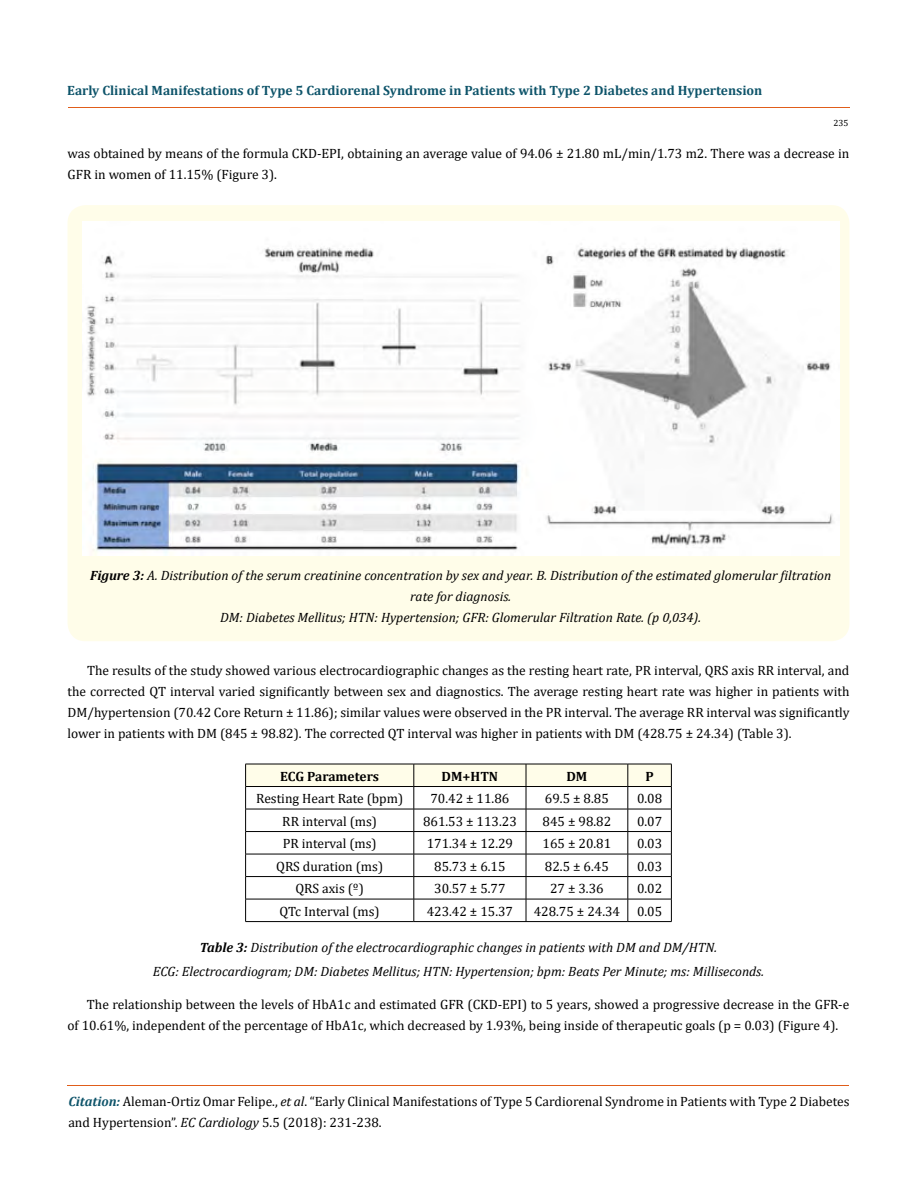
<style>
.page{position:relative;width:917px;height:1190px;background:#fff}
.page>*{position:absolute;margin:0;border:0;box-sizing:border-box;transform-origin:0 0}
.t1{font:13.5px/21px "Cambria";color:#000}
.t2{font:italic 13.5px/21px "Cambria";color:#000;text-align:center}
.t3{font:700 13.5px "Cambria";color:#0e546a}
.t4{font:700 13.5px "Cambria";color:#000}
.t5{font:9px "Cambria";color:#000}
.s1{font-weight:700}
.s2{font-weight:700;font-style:italic;color:#0e546a}
.s3{font-style:italic}
</style>
<div class="page">
<hr style="left:68px;top:108px;width:781px;height:1px;background:#e05d1a">
<hr style="left:67px;top:1084px;width:782px;height:1px;background:#e05d1a">
<div style="left:68px;top:205px;width:781px;height:436px;background:#fffde9;border-radius:18px"></div>
<img style="left:82px;top:222px;width:757px;height:333px">
<hr style="left:245px;top:763px;width:169px;height:1px;background:#000">
<hr style="left:414px;top:763px;width:112px;height:1px;background:#000">
<hr style="left:526px;top:763px;width:101px;height:1px;background:#000">
<hr style="left:627px;top:763px;width:44px;height:1px;background:#000">
<svg style="left:245px;top:764px;width:427px;height:157px"></svg>
<hr style="left:245px;top:921px;width:169px;height:1px;background:#000">
<hr style="left:414px;top:921px;width:112px;height:1px;background:#000">
<hr style="left:526px;top:921px;width:101px;height:1px;background:#000">
<hr style="left:627px;top:921px;width:44px;height:1px;background:#000">
<p class="t3" style="left:67px;top:80px;width:696px">Early Clinical Manifestations of Type 5 Cardiorenal Syndrome in Patients with Type 2 Diabetes and Hypertension</p>
<p class="t5" style="left:833px;top:118px;width:16px">235</p>
<p class="t1" style="left:68px;top:143px;width:783px">was obtained by means of the formula CKD-EPI, obtaining an average value of 94.06 ± 21.80 mL/min/1.73 m2. There was a decrease in<br>GFR in women of 11.15% (Figure 3).</p>
<p class="t2" style="left:90px;top:564px;width:742px"><span class="s1">Figure 3:</span> A. Distribution of the serum creatinine concentration by sex and year. B. Distribution of the estimated glomerular filtration rate for diagnosis.<br>DM: Diabetes Mellitus; HTN: Hypertension; GFR: Glomerular Filtration Rate. (p 0,034).</p>
<p class="t1" style="left:68px;top:659px;width:783px;text-align:justify;text-indent:19px">The results of the study showed various electrocardiographic changes as the resting heart rate, PR interval, QRS axis RR interval, and the corrected QT interval varied significantly between sex and diagnostics. The average resting heart rate was higher in patients with DM/hypertension (70.42 Core Return ± 11.86); similar values were observed in the PR interval. The average RR interval was significantly lower in patients with DM (845 ± 98.82). The corrected QT interval was higher in patients with DM (428.75 ± 24.34) (Table 3).</p>
<p class="t4" style="left:280px;top:766px;width:100px">ECG Parameters</p>
<p class="t4" style="left:441px;top:766px;width:58px">DM+HTN</p>
<p class="t4" style="left:566px;top:766px;width:22px">DM</p>
<p class="t4" style="left:645px;top:766px;width:10px">P</p>
<p class="t1" style="left:256px;top:788px;width:148px">Resting Heart Rate (bpm)</p>
<p class="t1" style="left:430px;top:788px;width:80px">70.42 ± 11.86</p>
<p class="t1" style="left:545px;top:788px;width:65px">69.5 ± 8.85</p>
<p class="t1" style="left:637px;top:788px;width:27px">0.08</p>
<p class="t1" style="left:282px;top:810px;width:96px">RR interval (ms)</p>
<p class="t1" style="left:423px;top:810px;width:95px">861.53 ± 113.23</p>
<p class="t1" style="left:542px;top:810px;width:70px">845 ± 98.82</p>
<p class="t1" style="left:637px;top:810px;width:27px">0.07</p>
<p class="t1" style="left:283px;top:833px;width:96px">PR interval (ms)</p>
<p class="t1" style="left:427px;top:833px;width:88px">171.34 ± 12.29</p>
<p class="t1" style="left:542px;top:833px;width:70px">165 ± 20.81</p>
<p class="t1" style="left:637px;top:833px;width:27px">0.03</p>
<p class="t1" style="left:276px;top:855px;width:108px">QRS duration (ms)</p>
<p class="t1" style="left:434px;top:855px;width:73px">85.73 ± 6.15</p>
<p class="t1" style="left:545px;top:855px;width:65px">82.5 ± 6.45</p>
<p class="t1" style="left:637px;top:855px;width:27px">0.03</p>
<p class="t1" style="left:295px;top:878px;width:70px">QRS axis (º)</p>
<p class="t1" style="left:434px;top:878px;width:73px">30.57 ± 5.77</p>
<p class="t1" style="left:550px;top:878px;width:55px">27 ± 3.36</p>
<p class="t1" style="left:637px;top:878px;width:27px">0.02</p>
<p class="t1" style="left:279px;top:900px;width:102px">QTc Interval (ms)</p>
<p class="t1" style="left:427px;top:900px;width:88px">423.42 ± 15.37</p>
<p class="t1" style="left:533px;top:900px;width:88px">428.75 ± 24.34</p>
<p class="t1" style="left:637px;top:900px;width:27px">0.05</p>
<p class="t2" style="left:153px;top:934px;width:613px;line-height:24px"><span class="s1">Table 3:</span> Distribution of the electrocardiographic changes in patients with DM and DM/HTN.<br>ECG: Electrocardiogram; DM: Diabetes Mellitus; HTN: Hypertension; bpm: Beats Per Minute; ms: Milliseconds.</p>
<p class="t1" style="left:67px;top:994px;width:783px;text-indent:19px">The relationship between the levels of HbA1c and estimated GFR (CKD-EPI) to 5 years, showed a progressive decrease in the GFR-e of 10.61%, independent of the percentage of HbA1c, which decreased by 1.93%, being inside of therapeutic goals (p = 0.03) (Figure 4).</p>
<p class="t1" style="left:68px;top:1090px;width:782px"><span class="s2">Citation:</span> Aleman-Ortiz Omar Felipe., <span class="s3">et al</span>. “Early Clinical Manifestations of Type 5 Cardiorenal Syndrome in Patients with Type 2 Diabetes and Hypertension”. <span class="s3">EC Cardiology</span> 5.5 (2018): 231-238.</p>
</div>
